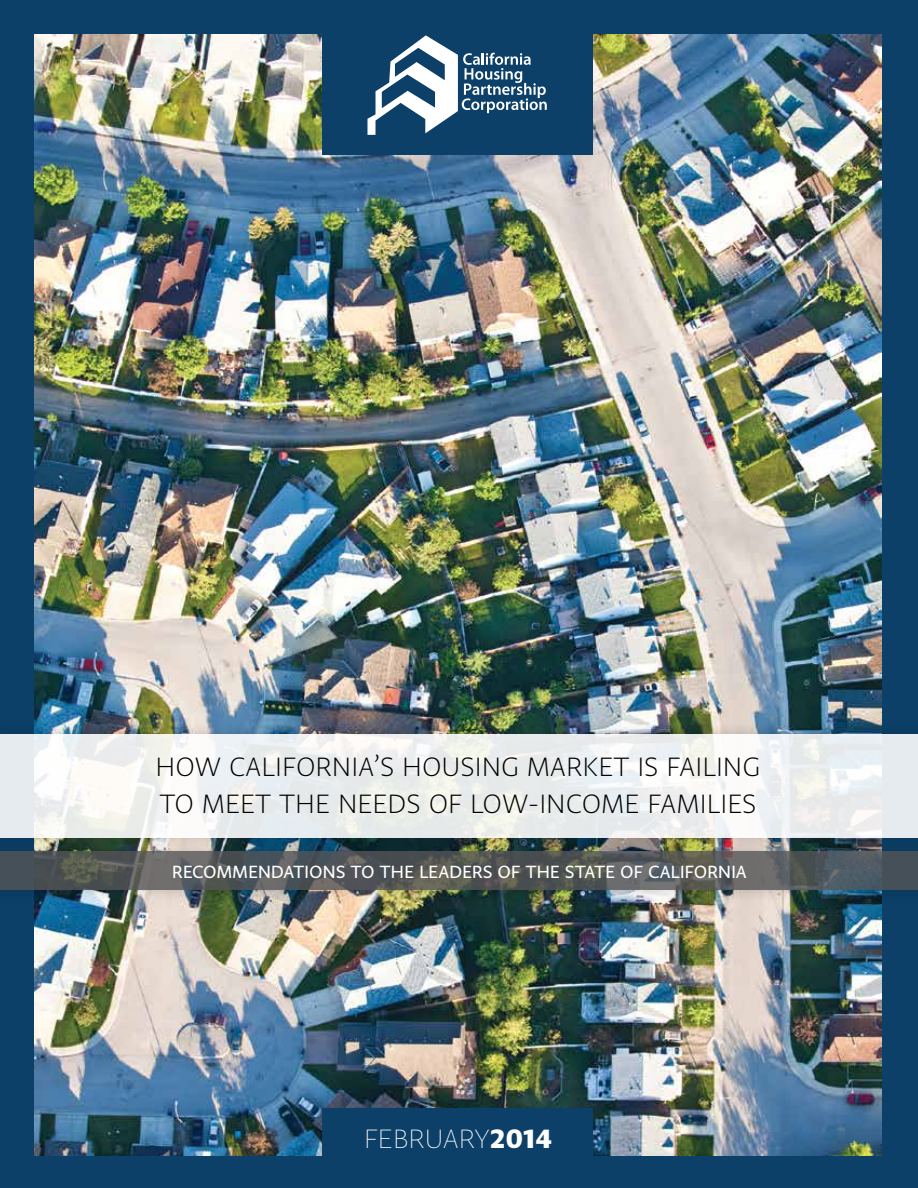
<style>
.page{position:relative;width:918px;height:1188px;background:#0c4068}
.page>*{position:absolute;margin:0;border:0;box-sizing:border-box;transform-origin:0 0}
.t1{font:300 expanded 31.5px/37.8px "Greta Sans Std";color:#000}
.t2{font:100 31.5px "Greta Sans Std";color:#fff}
.t3{font:21px "Greta Sans Std";letter-spacing:-.015em;color:#fff}
.s1{font-family:"Greta Sans Std Hea";font-weight:400}
</style>
<div class="page">
<img style="left:35px;top:35px;width:847px;height:1121px">
<div style="left:322px;top:6px;width:271px;height:149px;background:#0c4068"></div>
<div style="left:322px;top:1109px;width:271px;height:79px;background:#0c4068"></div>
<div style="left:0;top:722px;width:918px;height:128px;background:#000;opacity:.22"></div>
<svg style="left:0;top:734px;width:918px;height:104px;background:#eef0f0"></svg>
<div style="left:0;top:839px;width:918px;height:64px;background:#000;opacity:.22"></div>
<svg style="left:0;top:851px;width:918px;height:39px;background:#55595a"></svg>
<svg style="left:368px;top:35px;width:179px;height:100px"></svg>
<p class="t1" style="left:156px;top:746px;width:606px">HOW CALIFORNIA’S HOUSING MARKET IS FAILING<br>TO MEET THE NEEDS OF LOW-INCOME FAMILIES</p>
<p class="t3" style="left:172px;top:859px;width:577px">RECOMMENDATIONS TO THE LEADERS OF THE STATE OF CALIFORNIA</p>
<p class="t2" style="left:364px;top:1120px;width:190px">FEBRUARY<span class="s1">2014</span></p>
</div>
